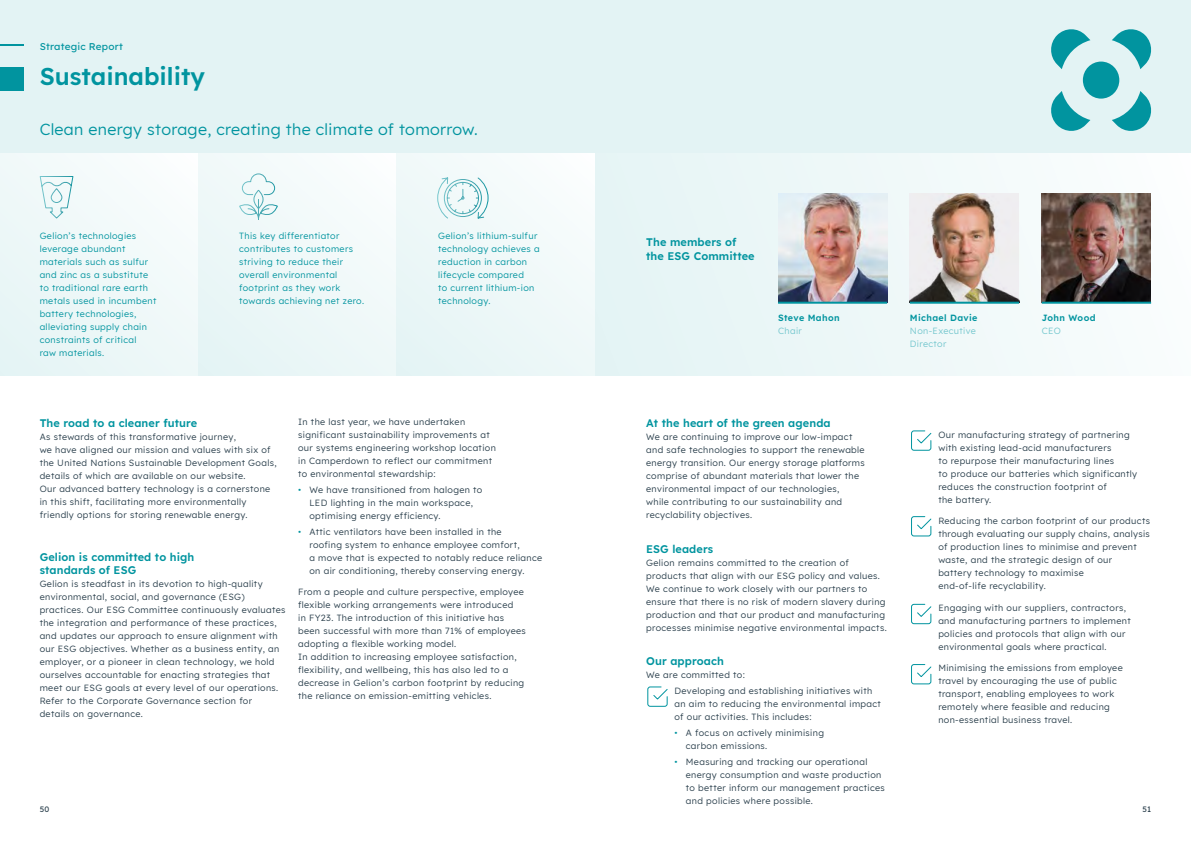
<style>
.page{position:relative;width:1191px;height:842px;background:#fff}
.page>*{position:absolute;margin:0;border:0;box-sizing:border-box;transform-origin:0 0}
.t1{font:600 24px "Lexend";color:#01949f}
.t2{font:16px "Lexend";letter-spacing:.02em;color:#01949f}
.t3{font:600 11px/13.2px "Lexend";letter-spacing:.01em;color:#01949f}
.t4{font:500 10px "Lexend";letter-spacing:.02em;color:#01949f}
.t5{font:9px/13px "Lexend";letter-spacing:.04em;color:#2a3f4c}
.t6{font:9px/13px "Lexend";letter-spacing:.04em;color:#01949f}
.t7{font:600 9px "Lexend";letter-spacing:.04em;color:#01949f}
.t8{font:9px/13px "Lexend";letter-spacing:.04em;color:#74c7ce}
.t9{font:500 8px "Lexend";color:#2a3f4c}
.s1{color:#01949f}
</style>
<div class="page">
<div style="left:0;top:0;width:1191px;height:376px;background:#e3f3f4"></div>
<div style="left:0;top:153px;width:199px;height:223px;background:#eff8f9"></div>
<div style="left:199px;top:153px;width:198px;height:223px;background:#eff8f8"></div>
<div style="left:397px;top:153px;width:198px;height:223px;background:#eff8f8"></div>
<svg style="left:39px;top:176px;width:35px;height:43px"></svg>
<svg style="left:239px;top:173px;width:39px;height:47px"></svg>
<svg style="left:437px;top:177px;width:52px;height:42px"></svg>
<div style="left:0;top:67px;width:24px;height:24px;background:#01949f"></div>
<svg style="left:0;top:45px;width:24px;height:1px"></svg>
<div style="left:595px;top:153px;width:596px;height:223px;background:linear-gradient(to right,#e4f4f5,#f9fbfb)"></div>
<svg style="left:647px;top:686px;width:21px;height:21px"></svg>
<svg style="left:911px;top:430px;width:21px;height:21px"></svg>
<svg style="left:911px;top:516px;width:21px;height:21px"></svg>
<svg style="left:911px;top:603px;width:21px;height:22px"></svg>
<svg style="left:911px;top:664px;width:21px;height:21px"></svg>
<img style="left:1041px;top:194px;width:109px;height:109px">
<img style="left:778px;top:194px;width:109px;height:109px">
<img style="left:910px;top:194px;width:109px;height:109px">
<svg style="left:1111px;top:29px;width:41px;height:40px"></svg>
<svg style="left:1111px;top:91px;width:41px;height:40px"></svg>
<div style="left:1082px;top:62px;width:37px;height:37px;background:#01949f;border-radius:50%"></div>
<svg style="left:1051px;top:29px;width:39px;height:40px"></svg>
<svg style="left:1051px;top:91px;width:39px;height:40px"></svg>
<hr style="left:779px;top:302px;width:107px;height:2px;background:#01949f">
<hr style="left:911px;top:302px;width:107px;height:2px;background:#01949f">
<hr style="left:1042px;top:302px;width:108px;height:2px;background:#01949f">
<p class="t4" style="left:40px;top:39px;width:85px">Strategic Report</p>
<h1 class="t1" style="left:40px;top:58px;width:167px">Sustainability</h1>
<h2 class="t2" style="left:40px;top:118px;width:440px">Clean energy storage, creating the climate of tomorrow.</h2>
<p class="t6" style="left:40px;top:228px;width:118px">Gelion’s technologies leverage abundant materials such as sulfur and zinc as a substitute to traditional rare earth metals used in incumbent battery technologies, alleviating supply chain constraints of critical<br>raw materials.</p>
<p class="t6" style="left:239px;top:228px;width:126px">This key differentiator contributes to customers striving to reduce their overall environmental footprint as they work towards achieving net zero.</p>
<p class="t6" style="left:438px;top:228px;width:103px">Gelion’s lithium-sulfur technology achieves a reduction in carbon lifecycle compared<br>to current lithium-ion technology.</p>
<p class="t3" style="left:646px;top:235px;width:110px">The members of the ESG Committee</p>
<p class="t7" style="left:778px;top:311px;width:63px">Steve Mahon</p>
<p class="t8" style="left:778px;top:324px;width:25px">Chair</p>
<p class="t7" style="left:910px;top:311px;width:69px">Michael Davie</p>
<p class="t8" style="left:910px;top:324px;width:67px">Non-Executive<br>Director</p>
<p class="t7" style="left:1041px;top:311px;width:55px">John Wood</p>
<p class="t8" style="left:1041px;top:324px;width:21px">CEO</p>
<p class="t5" style="left:298px;top:415px;width:199px">In the last year, we have undertaken significant sustainability improvements at our systems engineering workshop location in Camperdown to reflect our commitment to environmental stewardship:</p>
<p class="t5" style="left:309px;top:482px;width:174px;text-indent:-11px"><span class="s1">•</span> We have transitioned from halogen to<br>LED lighting in the main workspace, optimising energy efficiency.</p>
<p class="t5" style="left:309px;top:524px;width:234px;text-indent:-11px"><span class="s1">•</span> Attic ventilators have been installed in the<br>roofing system to enhance employee comfort,<br>a move that is expected to notably reduce reliance on air conditioning, thereby conserving energy.</p>
<p class="t5" style="left:298px;top:585px;width:229px">From a people and culture perspective, employee flexible working arrangements were introduced<br>in FY23. The introduction of this initiative has been successful with more than 71% of employees adopting a flexible working model.<br>In addition to increasing employee satisfaction, flexibility, and wellbeing, this has also led to a decrease in Gelion’s carbon footprint by reducing the reliance on emission-emitting vehicles.</p>
<p class="t3" style="left:40px;top:416px;width:159px">The road to a cleaner future</p>
<p class="t5" style="left:40px;top:430px;width:238px">As stewards of this transformative journey,<br>we have aligned our mission and values with six of the United Nations Sustainable Development Goals, details of which are available on our website.<br>Our advanced battery technology is a cornerstone in this shift, facilitating more environmentally friendly options for storing renewable energy.</p>
<p class="t3" style="left:40px;top:550px;width:156px">Gelion is committed to high standards of ESG</p>
<p class="t5" style="left:40px;top:577px;width:247px">Gelion is steadfast in its devotion to high-quality environmental, social, and governance (ESG) practices. Our ESG Committee continuously evaluates the integration and performance of these practices, and updates our approach to ensure alignment with our ESG objectives. Whether as a business entity, an employer, or a pioneer in clean technology, we hold ourselves accountable for enacting strategies that meet our ESG goals at every level of our operations.<br>Refer to the Corporate Governance section for<br>details on governance.</p>
<p class="t3" style="left:646px;top:416px;width:186px">At the heart of the green agenda</p>
<p class="t5" style="left:646px;top:430px;width:220px">We are continuing to improve our low-impact and safe technologies to support the renewable energy transition. Our energy storage platforms comprise of abundant materials that lower the environmental impact of our technologies,<br>while contributing to our sustainability and recyclability objectives.</p>
<p class="t3" style="left:646px;top:541px;width:69px">ESG leaders</p>
<p class="t5" style="left:646px;top:555px;width:242px">Gelion remains committed to the creation of products that align with our ESG policy and values.<br>We continue to work closely with our partners to ensure that there is no risk of modern slavery during production and that our product and manufacturing processes minimise negative environmental impacts.</p>
<p class="t3" style="left:646px;top:654px;width:79px">Our approach</p>
<p class="t5" style="left:674px;top:667px;width:199px;line-height:15.8px;text-indent:-28px">We are committed to:<br>Developing and establishing initiatives with</p>
<p class="t5" style="left:674px;top:697px;width:208px">an aim to reducing the environmental impact of our activities. This includes:</p>
<p class="t5" style="left:686px;top:726px;width:140px;text-indent:-11px"><span class="s1">•</span> A focus on actively minimising carbon emissions.</p>
<p class="t5" style="left:686px;top:754px;width:200px;text-indent:-11px"><span class="s1">•</span> Measuring and tracking our operational energy consumption and waste production to better inform our management practices and policies where possible.</p>
<p class="t5" style="left:938px;top:428px;width:200px">Our manufacturing strategy of partnering with existing lead-acid manufacturers<br>to repurpose their manufacturing lines<br>to produce our batteries which significantly reduces the construction footprint of<br>the battery.</p>
<p class="t5" style="left:938px;top:514px;width:213px">Reducing the carbon footprint of our products through evaluating our supply chains, analysis of production lines to minimise and prevent waste, and the strategic design of our<br>battery technology to maximise<br>end-of-life recyclability.</p>
<p class="t5" style="left:938px;top:601px;width:194px">Engaging with our suppliers, contractors, and manufacturing partners to implement policies and protocols that align with our environmental goals where practical.</p>
<p class="t5" style="left:938px;top:661px;width:186px">Minimising the emissions from employee travel by encouraging the use of public transport, enabling employees to work remotely where feasible and reducing non-essential business travel.</p>
<p class="t9" style="left:40px;top:804px;width:11px">50</p>
<p class="t9" style="left:1142px;top:804px;width:10px">51</p>
</div>
